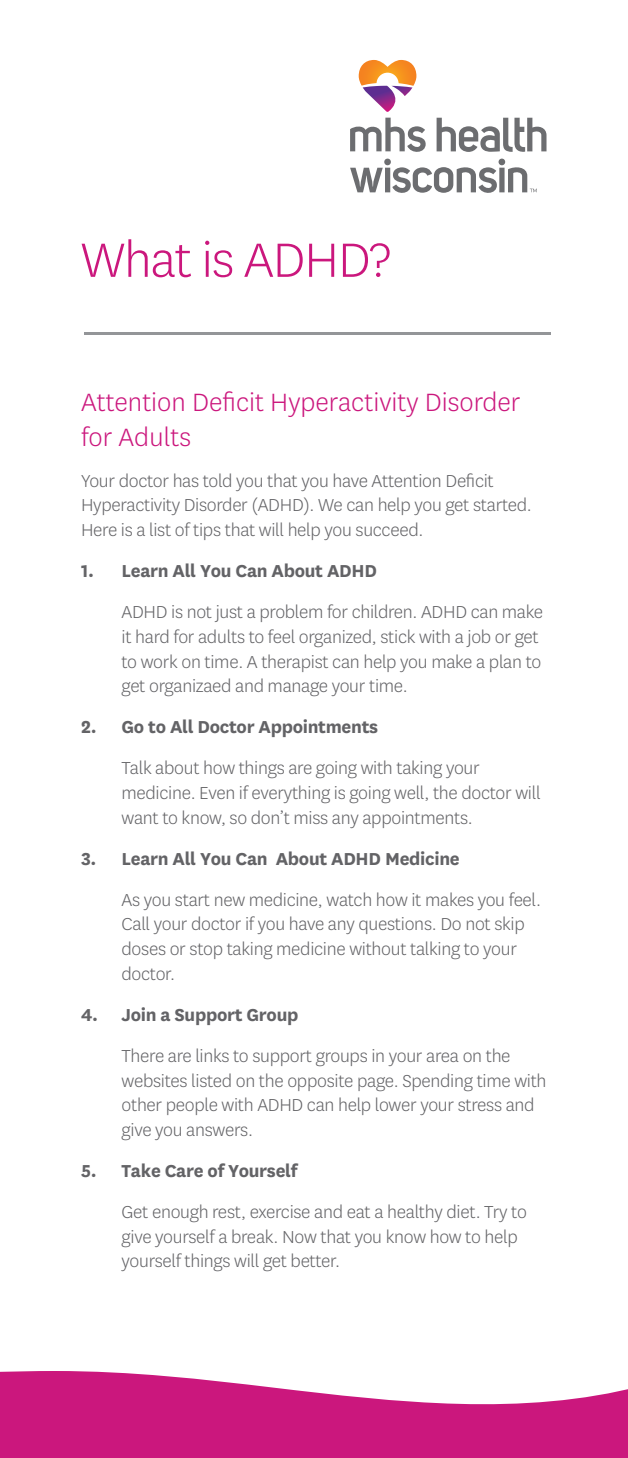
<style>
.page{position:relative;width:628px;height:1458px;background:#fff}
.page>*{position:absolute;margin:0;border:0;box-sizing:border-box;transform-origin:0 0}
.t1{font:300 56.25px "Centene Sans";color:#939598}
.t2{font:300 56.25px "Centene Sans";letter-spacing:-.02em;color:#cb177d}
.subhead{font:300 29.25px/35.1px "Centene Sans";color:#cb177d}
.body_text{font:300 20.25px/24.8px "Centene Sans";letter-spacing:-.015em;color:#636366}
.t3{font:700 20.25px "Centene Sans";letter-spacing:-.015em;color:#636366}
</style>
<div class="page">
<svg style="left:0;top:1371px;width:628px;height:87px;fill:#cb177d"></svg>
<svg style="left:350px;top:118px;width:75px;height:34px"></svg>
<svg style="left:436px;top:118px;width:110px;height:34px"></svg>
<svg style="left:350px;top:168px;width:33px;height:24px"></svg>
<div style="left:385px;top:168px;width:5px;height:24px;background:#6c6d70"></div>
<div style="left:384px;top:159px;width:7px;height:6px;background:#6c6d70;border-radius:50%"></div>
<svg style="left:392px;top:167px;width:105px;height:26px"></svg>
<div style="left:499px;top:168px;width:5px;height:24px;background:#6c6d70"></div>
<div style="left:498px;top:159px;width:7px;height:6px;background:#6c6d70;border-radius:50%"></div>
<svg style="left:508px;top:167px;width:28px;height:25px"></svg>
<svg style="left:359px;top:60px;width:57px;height:52px"></svg>
<p class="t2" style="left:81px;top:225px;width:312px">What is ADHD?</p>
<p class="t1" style="left:81px;top:278px;width:474px">______________________________</p>
<p class="subhead" style="left:81px;top:383px;width:441px">Attention Deficit Hyperactivity Disorder for Adults</p>
<p class="body_text" style="left:81px;top:468px;width:452px">Your doctor has told you that you have Attention Deficit<br>Hyperactivity Disorder (ADHD). We can help you get started.<br>Here is a list of tips that will help you succeed.</p>
<p class="t3" style="left:81px;top:557px;width:297px">1. Learn All You Can About ADHD</p>
<p class="body_text" style="left:122px;top:599px;width:423px">ADHD is not just a problem for children. ADHD can make it hard for adults to feel organized, stick with a job or get to work on time. A therapist can help you make a plan to get organizaed and manage your time.</p>
<p class="t3" style="left:81px;top:713px;width:299px">2. Go to All Doctor Appointments</p>
<p class="body_text" style="left:122px;top:755px;width:420px">Talk about how things are going with taking your medicine. Even if everything is going well, the doctor will want to know, so don’t miss any appointments.</p>
<p class="t3" style="left:81px;top:844px;width:380px">3. Learn All You Can About ADHD Medicine</p>
<p class="body_text" style="left:122px;top:887px;width:421px">As you start new medicine, watch how it makes you feel.<br>Call your doctor if you have any questions. Do not skip doses or stop taking medicine without talking to your doctor.</p>
<p class="t3" style="left:81px;top:1000px;width:219px">4. Join a Support Group</p>
<p class="body_text" style="left:122px;top:1043px;width:426px">There are links to support groups in your area on the websites listed on the opposite page. Spending time with other people with ADHD can help lower your stress and give you answers.</p>
<p class="t3" style="left:81px;top:1156px;width:218px">5. Take Care of Yourself</p>
<p class="body_text" style="left:122px;top:1199px;width:407px">Get enough rest, exercise and eat a healthy diet. Try to give yourself a break. Now that you know how to help yourself things will get better.</p>
</div>
